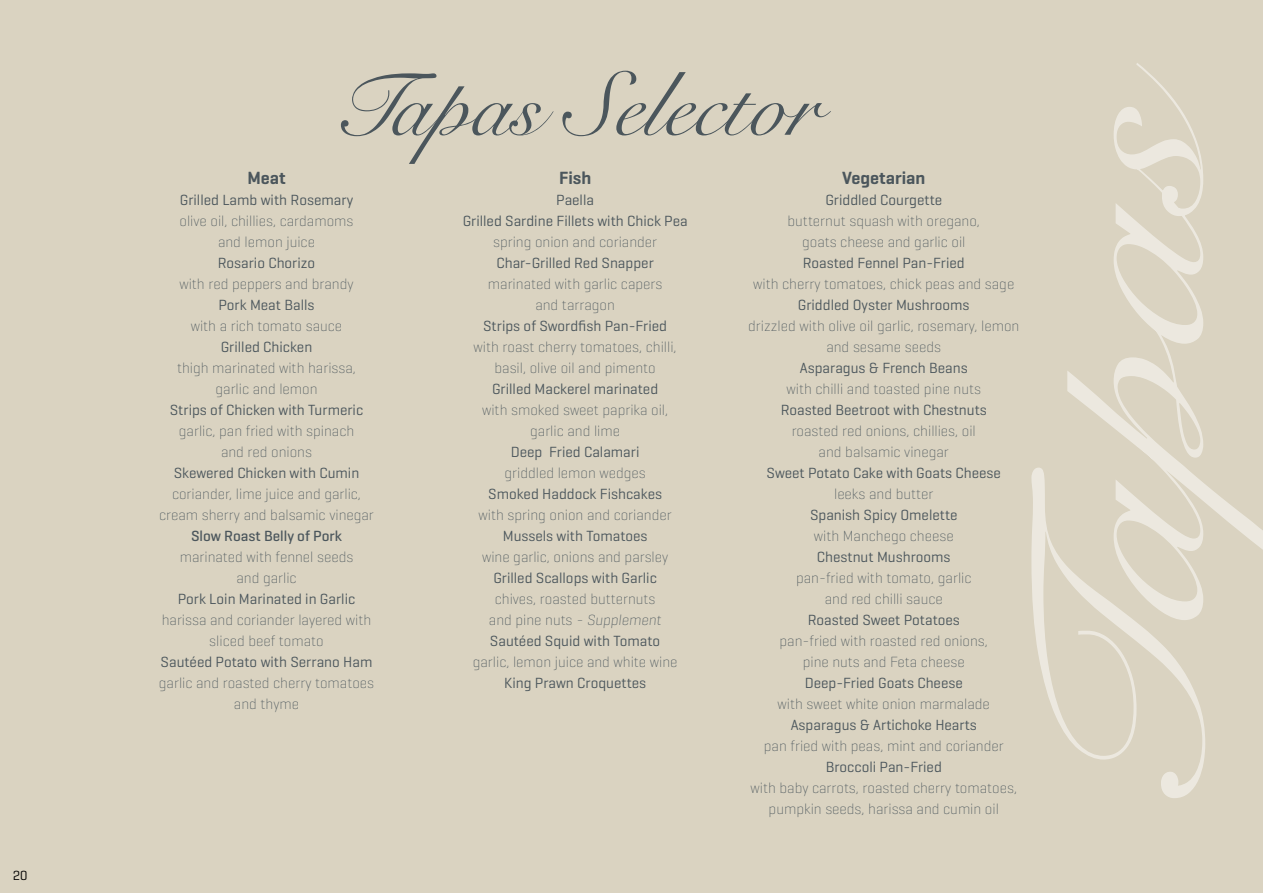
<style>
.page{position:relative;width:1263px;height:893px;background:#dad3c1}
.page>*{position:absolute;margin:0;border:0;box-sizing:border-box;transform-origin:0 0}
.t1{font:90px "Snell Roundhand";color:#4b565c}
.t2{font:600 18px "Geogrotesque";color:#4b565c}
.t3{font:200 15px/21px "Geogrotesque";color:#4b565c;text-align:center}
.t4{font:15px/21px "Geogrotesque";color:#4b565c;text-align:center}
.t5{font:500 15px "Geogrotesque";color:#4b565c}
.t6{font:13.5px "Geogrotesque";color:#000}
.s1{font-style:italic}
.s2{font-weight:400}
</style>
<div class="page">
<svg style="left:1031px;top:63px;width:232px;height:735px"></svg>
<p class="t6" style="left:13px;top:867px;width:16px">20</p>
<h1 class="t1" style="left:331px;top:34px;width:490px">Tapas Selector</h1>
<p class="t2" style="left:247px;top:166px;width:40px">Meat</p>
<p class="t4" style="left:180px;top:189px;width:175px">Grilled Lamb with Rosemary</p>
<p class="t3" style="left:179px;top:209px;width:175px">olive oil, chillies, cardamoms and lemon juice</p>
<p class="t4" style="left:218px;top:252px;width:99px">Rosario Chorizo</p>
<p class="t3" style="left:179px;top:272px;width:176px">with red peppers and brandy</p>
<p class="t4" style="left:218px;top:294px;width:98px">Pork Meat Balls</p>
<p class="t3" style="left:191px;top:314px;width:153px">with a rich tomato sauce</p>
<p class="t4" style="left:221px;top:336px;width:93px">Grilled Chicken</p>
<p class="t3" style="left:177px;top:356px;width:180px">thigh marinated with harissa, garlic and lemon</p>
<p class="t4" style="left:170px;top:399px;width:195px">Strips of Chicken with Turmeric</p>
<p class="t3" style="left:179px;top:419px;width:177px">garlic, pan fried with spinach and red onions</p>
<p class="t4" style="left:174px;top:462px;width:187px">Skewered Chicken with Cumin</p>
<p class="t3" style="left:159px;top:482px;width:216px">coriander, lime juice and garlic, cream sherry and balsamic vinegar</p>
<p class="t5" style="left:191px;top:526px;width:152px">Slow Roast Belly of Pork</p>
<p class="t3" style="left:180px;top:545px;width:175px">marinated with fennel seeds and garlic</p>
<p class="t4" style="left:178px;top:588px;width:179px">Pork Loin Marinated in Garlic</p>
<p class="t3" style="left:162px;top:608px;width:211px">harissa and coriander layered with sliced beef tomato</p>
<p class="t4" style="left:161px;top:651px;width:213px">Sautéed Potato with Serrano Ham</p>
<p class="t3" style="left:159px;top:671px;width:217px">garlic and roasted cherry tomatoes and thyme</p>
<p class="t2" style="left:559px;top:166px;width:34px">Fish</p>
<p class="t4" style="left:463px;top:189px;width:226px">Paella<br>Grilled Sardine Fillets with Chick Pea</p>
<p class="t3" style="left:493px;top:230px;width:166px">spring onion and coriander</p>
<p class="t4" style="left:496px;top:252px;width:159px">Char-Grilled Red Snapper</p>
<p class="t3" style="left:488px;top:272px;width:176px">marinated with garlic capers and tarragon</p>
<p class="t4" style="left:483px;top:315px;width:185px">Strips of Swordfish Pan-Fried</p>
<p class="t3" style="left:474px;top:335px;width:204px">with roast cherry tomatoes, chilli, basil, olive oil and pimento</p>
<p class="t4" style="left:492px;top:378px;width:168px">Grilled Mackerel marinated</p>
<p class="t3" style="left:482px;top:398px;width:188px">with smoked sweet paprika oil, garlic and lime</p>
<p class="t4" style="left:511px;top:441px;width:130px">Deep Fried Calamari</p>
<p class="t3" style="left:504px;top:461px;width:143px">griddled lemon wedges</p>
<p class="t4" style="left:488px;top:483px;width:175px">Smoked Haddock Fishcakes</p>
<p class="t3" style="left:479px;top:503px;width:195px">with spring onion and coriander</p>
<p class="t4" style="left:503px;top:525px;width:146px">Mussels with Tomatoes</p>
<p class="t3" style="left:482px;top:545px;width:188px">wine garlic, onions and parsley</p>
<p class="t4" style="left:493px;top:567px;width:165px">Grilled Scallops with Garlic</p>
<p class="t3" style="left:489px;top:587px;width:174px">chives, roasted butternuts and pine nuts <span class="s1">- Supplement<br></span><span class="s2">Sautéed Squid with Tomato</span></p>
<p class="t3" style="left:473px;top:650px;width:206px">garlic, lemon juice and white wine</p>
<p class="t4" style="left:504px;top:672px;width:144px">King Prawn Croquettes</p>
<p class="t2" style="left:842px;top:166px;width:85px">Vegetarian</p>
<p class="t4" style="left:825px;top:189px;width:118px">Griddled Courgette</p>
<p class="t3" style="left:787px;top:209px;width:194px">butternut squash with oregano, goats cheese and garlic oil</p>
<p class="t4" style="left:803px;top:252px;width:163px">Roasted Fennel Pan-Fried</p>
<p class="t3" style="left:753px;top:272px;width:263px">with cherry tomatoes, chick peas and sage</p>
<p class="t4" style="left:798px;top:294px;width:173px">Griddled Oyster Mushrooms</p>
<p class="t3" style="left:748px;top:314px;width:273px">drizzled with olive oil garlic, rosemary, lemon and sesame seeds</p>
<p class="t4" style="left:800px;top:357px;width:169px">Asparagus &amp; French Beans</p>
<p class="t3" style="left:786px;top:377px;width:196px">with chilli and toasted pine nuts</p>
<p class="t4" style="left:781px;top:399px;width:207px">Roasted Beetroot with Chestnuts</p>
<p class="t3" style="left:792px;top:419px;width:186px">roasted red onions, chillies, oil and balsamic vinegar</p>
<p class="t4" style="left:767px;top:462px;width:236px">Sweet Potato Cake with Goats Cheese</p>
<p class="t3" style="left:834px;top:482px;width:101px">leeks and butter</p>
<p class="t4" style="left:810px;top:504px;width:149px">Spanish Spicy Omelette</p>
<p class="t3" style="left:814px;top:524px;width:141px">with Manchego cheese</p>
<p class="t4" style="left:817px;top:546px;width:135px">Chestnut Mushrooms</p>
<p class="t3" style="left:796px;top:566px;width:177px">pan-fried with tomato, garlic and red chilli sauce</p>
<p class="t4" style="left:808px;top:609px;width:154px">Roasted Sweet Potatoes</p>
<p class="t3" style="left:779px;top:629px;width:210px">pan-fried with roasted red onions, pine nuts and Feta cheese</p>
<p class="t4" style="left:805px;top:672px;width:159px">Deep-Fried Goats Cheese</p>
<p class="t3" style="left:777px;top:692px;width:214px">with sweet white onion marmalade</p>
<p class="t4" style="left:791px;top:714px;width:188px">Asparagus &amp; Artichoke Hearts</p>
<p class="t3" style="left:764px;top:734px;width:241px">pan fried with peas, mint and coriander</p>
<p class="t4" style="left:826px;top:756px;width:118px">Broccoli Pan-Fried</p>
<p class="t3" style="left:750px;top:776px;width:268px">with baby carrots, roasted cherry tomatoes, pumpkin seeds, harissa and cumin oil</p>
</div>
